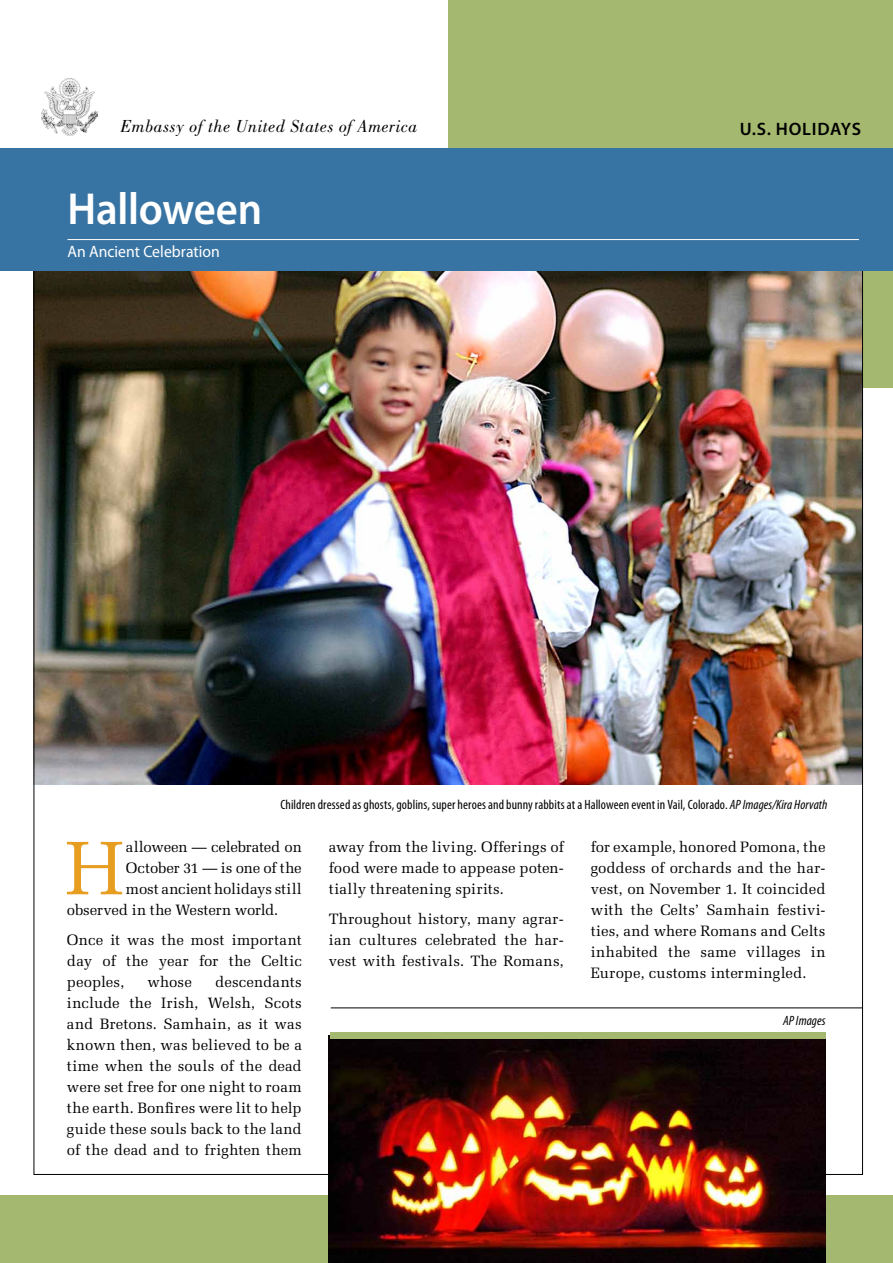
<style>
.page{position:relative;width:893px;height:1263px;background:#fff}
.page>*{position:absolute;margin:0;border:0;box-sizing:border-box;transform-origin:0 0}
.t1{font:75.75px "Melior LT Std";color:#e69d20}
.t2{font:600 45px "Myriad Pro";color:#fff;scale:.95 1}
.t3{font:italic 18px "Bodoni Std";letter-spacing:.025em;color:#000}
.t4{font:600 18px "Myriad Pro";letter-spacing:.045em;color:#000}
.t5{font:16.5px "Myriad Pro";color:#fff;scale:.95 1}
.t6{font:15px/21px "Melior LT Std";letter-spacing:.005em;color:#000;text-align:justify}
.t7{font:15px "Melior LT Std";letter-spacing:-.015em;color:#000}
.t8{font:condensed 13.5px "Myriad Pro";letter-spacing:.005em;color:#000}
.t9{font:italic condensed 13.5px "Myriad Pro";letter-spacing:.005em;color:#000}
.s1{font-style:italic}
</style>
<div class="page">
<div style="left:448px;top:0;width:445px;height:388px;background:#a4b96f"></div>
<img style="left:36px;top:271px;width:825px;height:514px">
<div style="left:0;top:148px;width:893px;height:123px;background:#3874a3"></div>
<hr style="left:68px;top:239px;width:791px;height:1px;background:#fff">
<div style="left:0;top:1195px;width:893px;height:68px;background:#a4b96f"></div>
<img style="left:41px;top:78px;width:57px;height:58px">
<img style="left:329px;top:1035px;width:497px;height:228px">
<div style="left:330px;top:1032px;width:496px;height:7px;background:#a4b96f"></div>
<hr style="left:331px;top:1008px;width:531px;height:1px;background:#000">
<p class="t3" style="left:121px;top:116px;width:299px">Embassy of the United States of America</p>
<p class="t4" style="left:740px;top:119px;width:121px">U.S. Holidays</p>
<h2 class="t2" style="left:68px;top:184px;width:206px">Halloween</h2>
<p class="t5" style="left:68px;top:243px;width:162px">An Ancient Celebration</p>
<p class="t8" style="left:280px;top:798px;width:549px">Children dressed as ghosts, goblins, super heroes and bunny rabbits at a Halloween event in Vail, Colorado. <span class="s1">AP Images/Kira Horvath</span></p>
<h1 class="t1" style="left:65px;top:824px;width:60px">H</h1>
<p class="t6" style="left:126px;top:837px;width:177px">alloween — celebrated on</p>
<p class="t7" style="left:126px;top:859px;width:177px">October 31 — is one of the</p>
<p class="t6" style="left:126px;top:879px;width:177px">most ancient holidays still</p>
<p class="t6" style="left:67px;top:900px;width:213px">observed in the Western world.</p>
<p class="t6" style="left:67px;top:929px;width:236px">Once it was the most important day of the year for the Celtic peoples,</p>
<p class="t6" style="left:67px;top:971px;width:236px;text-indent:148px">descendants include the Irish, Welsh, Scots and Bretons. Samhain, as it was known then, was believed to be a time when the souls of the dead were set free for one night to roam the earth. Bonfires were lit to help guide these souls back to the land of the dead and to frighten them</p>
<p class="t6" style="left:148px;top:971px;width:46px">whose</p>
<p class="t6" style="left:329px;top:837px;width:236px">away from the living. Offerings of food were made to appease poten&shy;tially threatening spirits.</p>
<p class="t6" style="left:329px;top:908px;width:236px">Throughout history, many agrar&shy;ian cultures celebrated the har&shy;vest with festivals. The Romans,</p>
<p class="t6" style="left:591px;top:837px;width:236px">for example, honored Pomona, the goddess of orchards and the har&shy;vest, on November 1. It coincided with the Celts’ Samhain festivi&shy;ties, and where Romans and Celts inhabited the same villages in Europe, customs intermingled.</p>
<p class="t9" style="left:783px;top:1014px;width:44px">AP Images</p>
</div>
